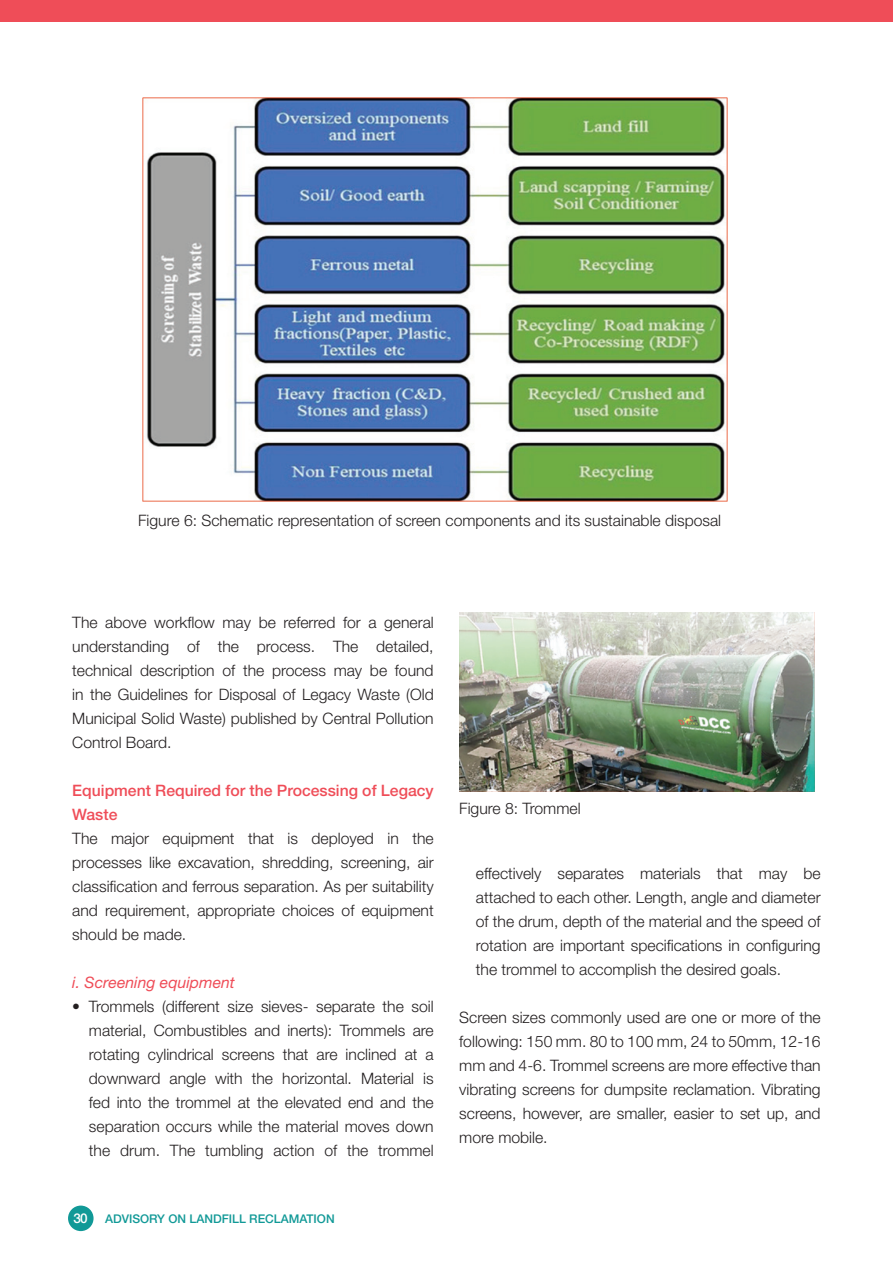
<style>
.page{position:relative;width:893px;height:1263px;background:#fff}
.page>*{position:absolute;margin:0;border:0;box-sizing:border-box;transform-origin:0 0}
.t1{font:300 15.75px/24px "Helvetica Neue LT Std";color:#231f20;text-align:justify}
.t2{font:500 15.75px/24px "Helvetica Neue LT Std";color:#ef4d58}
.t3{font:italic 15.75px "Helvetica Neue LT Std";color:#ef4d58}
.t4{font:500 13.5px "Helvetica Neue LT Std";color:#fff}
.t5{font:500 12px "Helvetica Neue LT Std";color:#119997}
</style>
<div class="page">
<div style="left:0;top:0;width:893px;height:21px;background:#ef4d58"></div>
<div style="left:68px;top:1205px;width:26px;height:26px;background:#119997;border-radius:50%"></div>
<img style="left:143px;top:98px;width:585px;height:403px">
<img style="left:459px;top:612px;width:356px;height:179px">
<p class="t1" style="left:138px;top:508px;width:584px">Figure 6: Schematic representation of screen components and its sustainable disposal</p>
<p class="t1" style="left:72px;top:610px;width:363px">The above workflow may be referred for a general understanding of the process. The detailed, technical description of the process may be found in the Guidelines for Disposal of Legacy Waste (Old Municipal Solid Waste) published by Central Pollution Control Board.</p>
<p class="t2" style="left:72px;top:778px;width:363px">Equipment Required for the Processing of Legacy<br>Waste</p>
<p class="t1" style="left:72px;top:826px;width:363px">The major equipment that is deployed in the processes like excavation, shredding, screening, air classification and ferrous separation. As per suitability and requirement, appropriate choices of equipment should be made.</p>
<p class="t3" style="left:72px;top:973px;width:164px">i. Screening equipment</p>
<p class="t1" style="left:89px;top:994px;width:346px;text-indent:-17px">• Trommels (different size sieves- separate the soil material, Combustibles and inerts): Trommels are rotating cylindrical screens that are inclined at a downward angle with the horizontal. Material is fed into the trommel at the elevated end and the separation occurs while the material moves down the drum. The tumbling action of the trommel</p>
<p class="t4" style="left:73px;top:1210px;width:16px">30</p>
<p class="t5" style="left:105px;top:1212px;width:231px">Advisory on Landfill Reclamation</p>
<p class="t1" style="left:459px;top:796px;width:123px">Figure 8: Trommel</p>
<p class="t1" style="left:476px;top:861px;width:346px">effectively separates materials that may be attached to each other. Length, angle and diameter of the drum, depth of the material and the speed of rotation are important specifications in configuring the trommel to accomplish the desired goals.</p>
<p class="t1" style="left:459px;top:1005px;width:363px">Screen sizes commonly used are one or more of the following: 150 mm. 80 to 100 mm, 24 to 50mm, 12-16 mm and 4-6. Trommel screens are more effective than vibrating screens for dumpsite reclamation. Vibrating screens, however, are smaller, easier to set up, and more mobile.</p>
</div>
